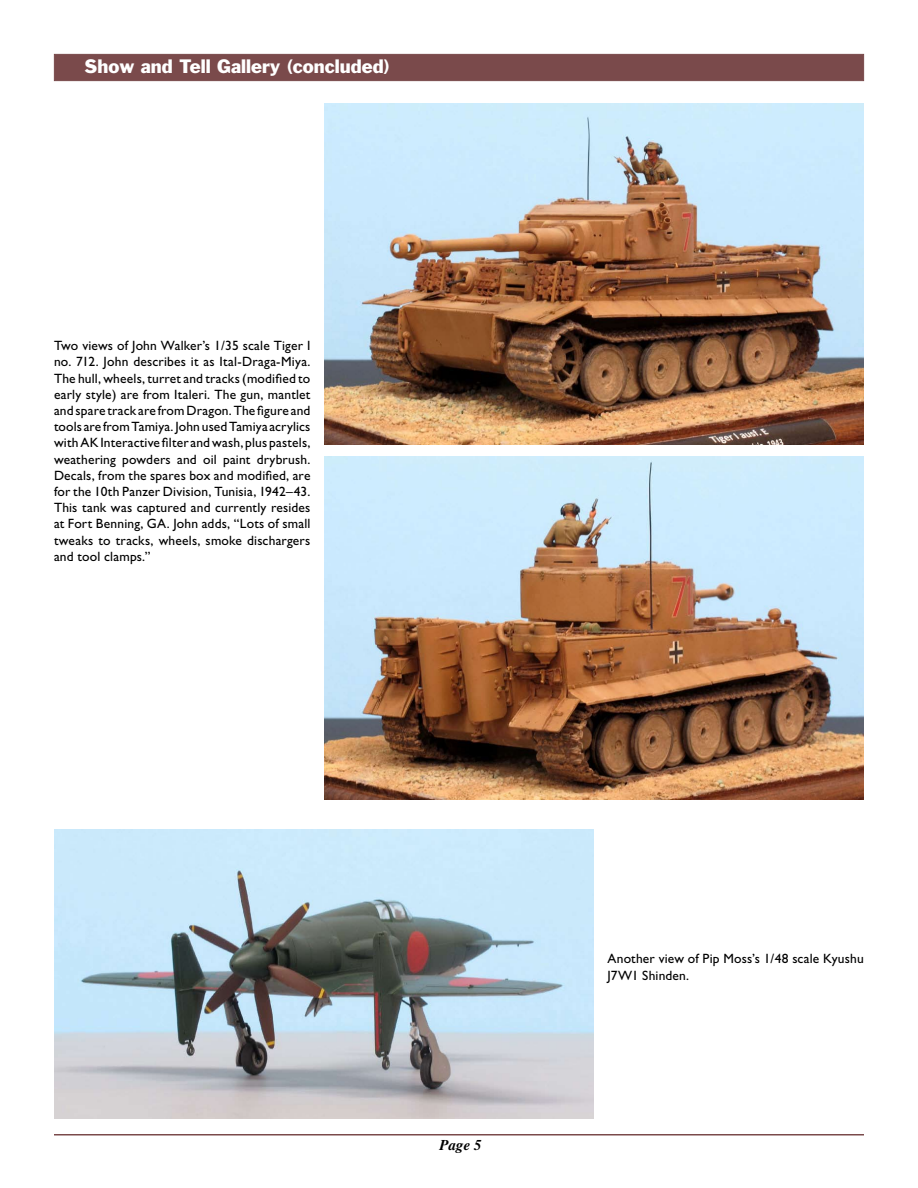
<style>
.page{position:relative;width:918px;height:1188px;background:#fff}
.page>*{position:absolute;margin:0;border:0;box-sizing:border-box;transform-origin:0 0}
.t1{font:18px "Franklin Gothic";color:#fff}
.t2{font:italic 700 15px "Times";color:#000}
.t3{font:13.5px/16.2px "Gill Sans";letter-spacing:.015em;color:#000;text-align:justify}
</style>
<div class="page">
<hr style="left:54px;top:1134px;width:810px;height:2px;background:#7a4a4b">
<div style="left:54px;top:54px;width:810px;height:27px;background:#7a4a4b"></div>
<img style="left:324px;top:456px;width:540px;height:343px">
<img style="left:324px;top:104px;width:540px;height:341px">
<img style="left:54px;top:829px;width:540px;height:289px">
<h1 class="t1" style="left:85px;top:55px;width:307px">Show and Tell Gallery (concluded)</h1>
<p class="t3" style="left:54px;top:338px;width:258px">Two views of John Walker’s 1/35 scale Tiger I no. 712. John describes it as Ital-Draga-Miya.<br>The hull, wheels, turret and tracks (modified to early style) are from Italeri. The gun, mantlet and spare track are from Dragon. The figure and tools are from Tamiya. John used Tamiya acrylics with AK Interactive filter and wash, plus pastels, weathering powders and oil paint drybrush.<br>Decals, from the spares box and modified, are for the 10th Panzer Division, Tunisia, 1942–43.<br>This tank was captured and currently resides at Fort Benning, GA. John adds, “Lots of small tweaks to tracks, wheels, smoke dischargers and tool clamps.”</p>
<p class="t2" style="left:440px;top:1136px;width:44px">Page 5</p>
<p class="t3" style="left:608px;top:951px;width:258px">Another view of Pip Moss’s 1/48 scale Kyushu<br>J7W1 Shinden.</p>
</div>
